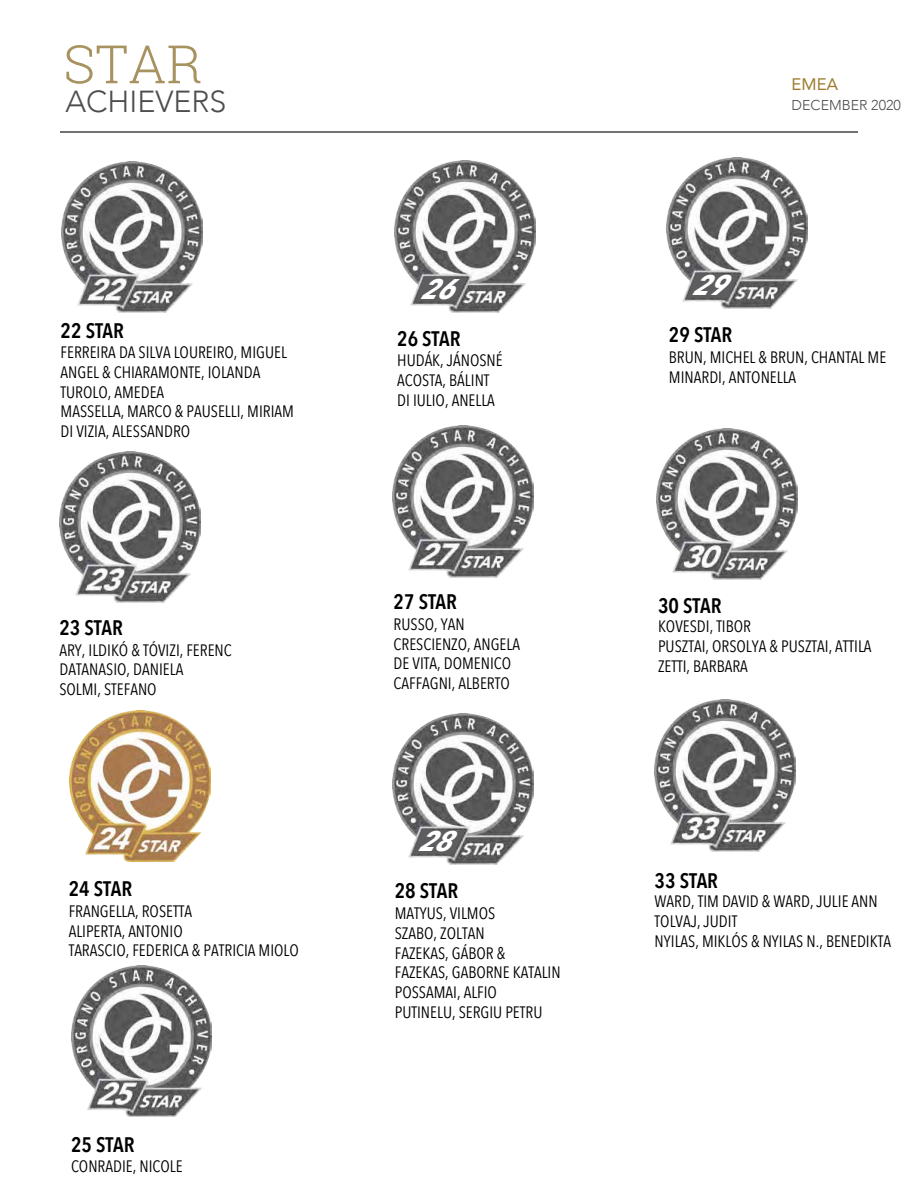
<style>
.page{position:relative;width:918px;height:1188px;background:#fff}
.page>*{position:absolute;margin:0;border:0;box-sizing:border-box;transform-origin:0 0}
.t1{font:300 52.95px "Roboto Slab";color:#a79260}
.t2{font:300 30.3px "Avenir";color:#4f4e4e}
.t3{font:italic 700 28.35px "Avenir Next Condensed";color:#fff;scale:1.11 1}
.t4{font:600 21px "Avenir Next Condensed";color:#000}
.t5{font:16.65px "Avenir";color:#9d7e2e}
.t6{font:16.5px/19.8px "Avenir Next Condensed";color:#000}
.t7{font:300 14.25px "Avenir";color:#4e4d4d}
</style>
<div class="page">
<img style="left:392px;top:426px;width:141px;height:151px">
<img style="left:61px;top:161px;width:141px;height:152px">
<img style="left:59px;top:451px;width:141px;height:152px">
<img style="left:71px;top:966px;width:141px;height:151px">
<img style="left:70px;top:710px;width:140px;height:152px">
<hr style="left:61px;top:131px;width:797px;height:2px;background:#727272">
<img style="left:392px;top:714px;width:141px;height:151px">
<svg style="left:413px;top:829px;width:52px;height:25px"></svg>
<img style="left:667px;top:157px;width:140px;height:152px">
<svg style="left:687px;top:273px;width:52px;height:25px"></svg>
<img style="left:655px;top:700px;width:140px;height:151px">
<img style="left:656px;top:429px;width:141px;height:151px">
<img style="left:395px;top:161px;width:141px;height:151px">
<svg style="left:415px;top:276px;width:52px;height:25px"></svg>
<h1 class="t1" style="left:64px;top:28px;width:140px">STAR</h1>
<h2 class="t2" style="left:65px;top:83px;width:162px">ACHIEVERS</h2>
<p class="t4" style="left:61px;top:312px;width:65px">22 STAR</p>
<p class="t6" style="left:61px;top:342px;width:235px">FERREIRA DA SILVA LOUREIRO, MIGUEL<br>ANGEL &amp; CHIARAMONTE, IOLANDA<br>TUROLO, AMEDEA<br>MASSELLA, MARCO &amp; PAUSELLI, MIRIAM<br>DI VIZIA, ALESSANDRO</p>
<p class="t4" style="left:59px;top:610px;width:65px">23 STAR</p>
<p class="t6" style="left:59px;top:639px;width:174px">ARY, ILDIKÓ &amp; TÓVIZI, FERENC<br>DATANASIO, DANIELA<br>SOLMI, STEFANO</p>
<p class="t4" style="left:69px;top:871px;width:65px">24 STAR</p>
<p class="t6" style="left:69px;top:900px;width:232px">FRANGELLA, ROSETTA<br>ALIPERTA, ANTONIO<br>TARASCIO, FEDERICA &amp; PATRICIA MIOLO</p>
<p class="t4" style="left:71px;top:1126px;width:65px">25 STAR</p>
<p class="t6" style="left:71px;top:1156px;width:113px">CONRADIE, NICOLE</p>
<h3 class="t3" style="left:420px;top:271px;width:43px">26</h3>
<p class="t4" style="left:397px;top:320px;width:65px">26 STAR</p>
<p class="t6" style="left:397px;top:350px;width:107px">HUDÁK, JÁNOSNÉ<br>ACOSTA, BÁLINT<br>DI IULIO, ANELLA</p>
<p class="t4" style="left:394px;top:584px;width:65px">27 STAR</p>
<p class="t6" style="left:394px;top:613px;width:128px">RUSSO, YAN<br>CRESCIENZO, ANGELA<br>DE VITA, DOMENICO<br>CAFFAGNI, ALBERTO</p>
<h3 class="t3" style="left:418px;top:824px;width:43px">28</h3>
<p class="t4" style="left:395px;top:873px;width:65px">28 STAR</p>
<p class="t6" style="left:395px;top:902px;width:167px">MATYUS, VILMOS<br>SZABO, ZOLTAN<br>FAZEKAS, GÁBOR &amp;<br>FAZEKAS, GABORNE KATALIN<br>POSSAMAI, ALFIO<br>PUTINELU, SERGIU PETRU</p>
<p class="t5" style="left:792px;top:71px;width:48px">EMEA</p>
<p class="t7" style="left:792px;top:97px;width:111px">DECEMBER 2020</p>
<h3 class="t3" style="left:692px;top:268px;width:43px">29</h3>
<p class="t4" style="left:669px;top:317px;width:65px">29 STAR</p>
<p class="t6" style="left:669px;top:346px;width:219px">BRUN, MICHEL &amp; BRUN, CHANTAL ME<br>MINARDI, ANTONELLA</p>
<p class="t4" style="left:658px;top:587px;width:65px">30 STAR</p>
<p class="t6" style="left:658px;top:616px;width:215px">KOVESDI, TIBOR<br>PUSZTAI, ORSOLYA &amp; PUSZTAI, ATTILA<br>ZETTI, BARBARA</p>
<p class="t4" style="left:655px;top:862px;width:65px">33 STAR</p>
<p class="t6" style="left:655px;top:891px;width:238px">WARD, TIM DAVID &amp; WARD, JULIE ANN<br>TOLVAJ, JUDIT<br>NYILAS, MIKLÓS &amp; NYILAS N., BENEDIKTA</p>
</div>
